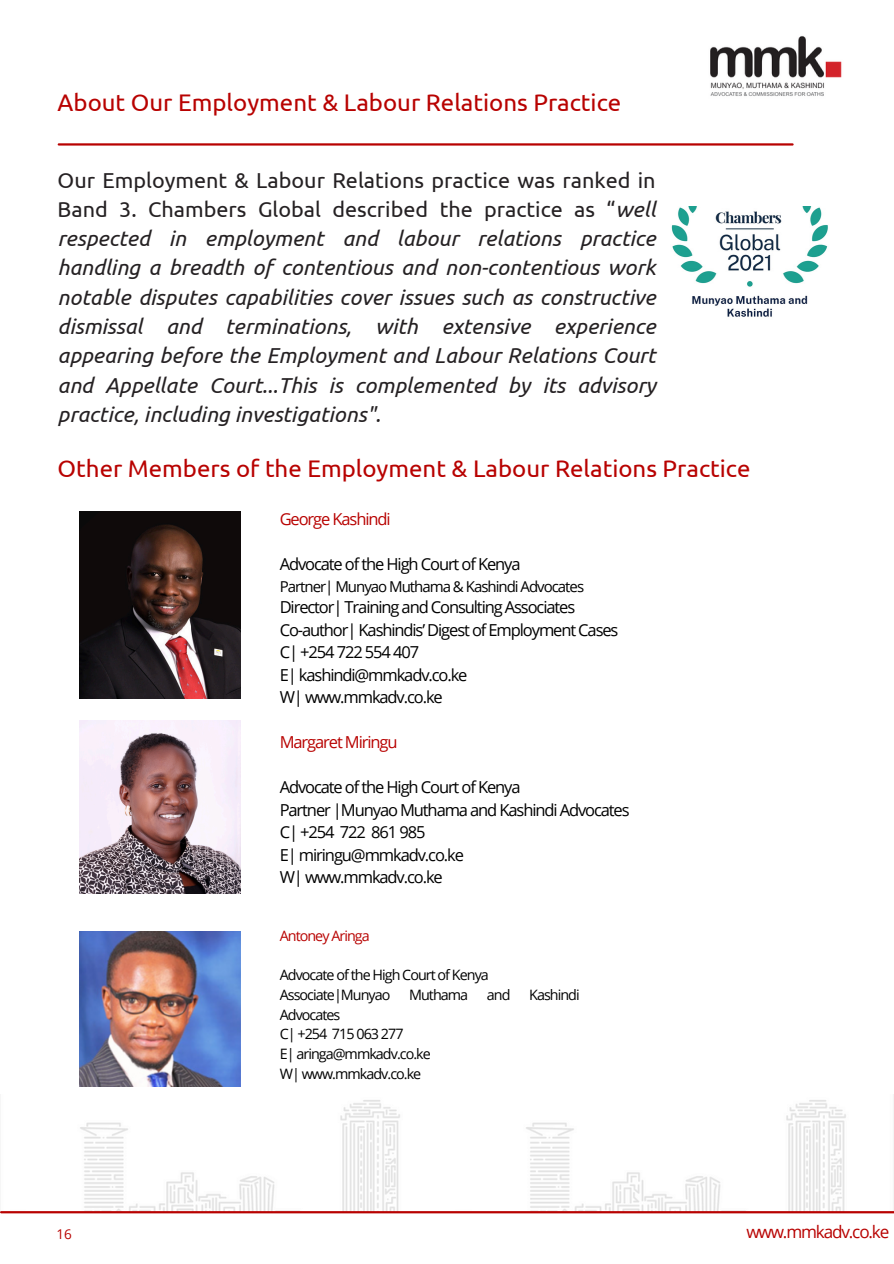
<style>
.page{position:relative;width:894px;height:1264px;background:#fff}
.page>*{position:absolute;margin:0;border:0;box-sizing:border-box;transform-origin:0 0}
.t1{font:24px "Ubuntu";color:#b80201}
.t2{font:italic 21.6px/29.2px "Ubuntu";color:#252123;text-align:justify}
.t3{font:17.1px "Open Sans";letter-spacing:-.065em;color:#b80201}
.t4{font:16.5px/22.5px "Open Sans";letter-spacing:-.065em;color:#000}
.t5{font:16.5px "Open Sans";letter-spacing:-.065em;color:#b80201}
.t6{font:15px "Open Sans";letter-spacing:-.065em;color:#000}
.t7{font:14.25px "Open Sans";letter-spacing:-.065em;color:#000}
.t8{font:14.25px "Open Sans";letter-spacing:-.065em;color:#b80201}
.t9{font:13.5px "Open Sans";color:#b80201}
.s1{font-style:normal}
</style>
<div class="page">
<img style="left:80px;top:1100px;width:766px;height:111px">
<hr style="left:1px;top:1211px;width:892px;height:2px;background:#b80201">
<img style="left:710px;top:36px;width:132px;height:60px">
<hr style="left:59px;top:143px;width:733px;height:3px;background:#b80201">
<img style="left:79px;top:511px;width:161px;height:187px">
<img style="left:79px;top:720px;width:161px;height:173px">
<img style="left:671px;top:207px;width:157px;height:110px">
<img style="left:79px;top:931px;width:161px;height:155px">
<p class="t1" style="left:58px;top:88px;width:565px">About Our Employment &amp; Labour Relations Practice</p>
<h1 class="t2" style="left:58px;top:165px;width:599px"><span class="s1">Our Employment &amp; Labour Relations practice was ranked in Band 3. Chambers Global described the practice as “</span>well respected in employment and labour relations practice handling a breadth of contentious and non-contentious work notable disputes capabilities cover issues such as constructive dismissal and terminations, with extensive experience appearing before the Employment and Labour Relations Court and Appellate Court...This is complemented by its advisory practice, including investigations".</h1>
<h3 class="t1" style="left:58px;top:454px;width:694px">Other Members of the Employment &amp; Labour Relations Practice</h3>
<p class="t5" style="left:280px;top:507px;width:112px">George Kashindi</p>
<p class="t4" style="left:280px;top:552px;width:242px">Advocate of the High Court of Kenya</p>
<p class="t6" style="left:280px;top:575px;width:306px">Partner| Munyao Muthama &amp; Kashindi Advocates</p>
<p class="t4" style="left:280px;top:595px;width:340px">Director| Training and Consulting Associates<br>Co-author| Kashindis’ Digest of Employment Cases<br>C| +254 722 554 407<br>E| kashindi@mmkadv.co.ke<br>W| www.mmkadv.co.ke</p>
<h3 class="t5" style="left:280px;top:730px;width:119px">Margaret Miringu</h3>
<h3 class="t4" style="left:280px;top:775px;width:351px">Advocate of the High Court of Kenya<br>Partner |Munyao Muthama and Kashindi Advocates<br>C| +254 722 861 985<br>E| miringu@mmkadv.co.ke<br>W| www.mmkadv.co.ke</h3>
<p class="t8" style="left:280px;top:925px;width:91px">Antoney Aringa</p>
<p class="t7" style="left:280px;top:965px;width:211px">Advocate of the High Court of Kenya</p>
<p class="t7" style="left:280px;top:984px;width:112px">Associate|Munyao</p>
<p class="t7" style="left:409px;top:984px;width:61px">Muthama</p>
<p class="t7" style="left:487px;top:984px;width:25px">and</p>
<p class="t7" style="left:529px;top:984px;width:52px">Kashindi</p>
<p class="t7" style="left:280px;top:1004px;width:62px">Advocates</p>
<p class="t7" style="left:280px;top:1024px;width:125px">C| +254 715 063 277</p>
<p class="t7" style="left:280px;top:1043px;width:152px">E| aringa@mmkadv.co.ke</p>
<p class="t7" style="left:280px;top:1063px;width:143px">W| www.mmkadv.co.ke</p>
<p class="t9" style="left:56px;top:1224px;width:17px">16</p>
<h3 class="t3" style="left:746px;top:1219px;width:144px">www.mmkadv.co.ke</h3>
</div>
